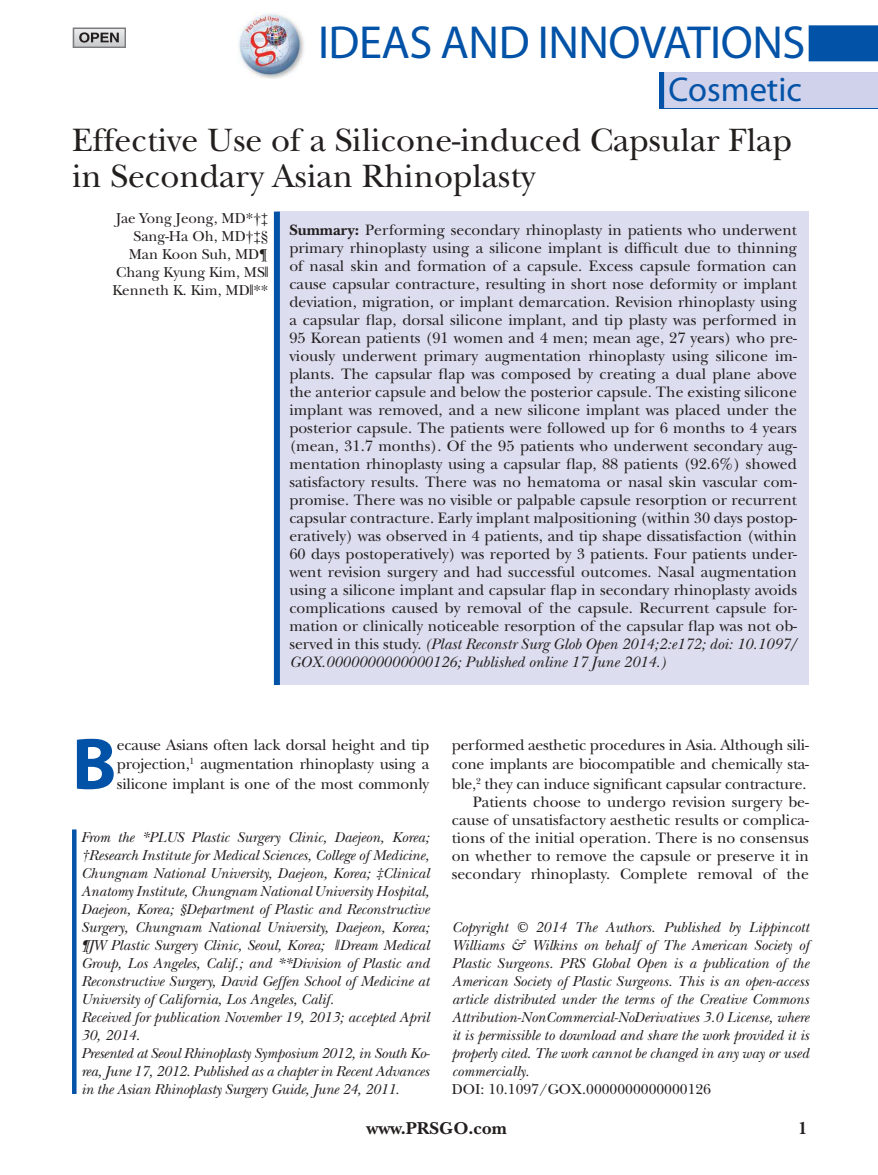
<style>
.page{position:relative;width:878px;height:1175px;background:#fff}
.page>*{position:absolute;margin:0;border:0;box-sizing:border-box;transform-origin:0 0}
.t1{font:700 73.65px "Myriad Pro";color:#0252a7}
.t2{font:46.5px "Myriad Pro";letter-spacing:-.01em;color:#0252a7}
.t3{font:34.5px "Myriad Pro";color:#0252a7}
.t4{font:33.75px/36px "New Baskerville";color:#241f1f}
.t5{font:700 18px "New Baskerville";color:#241f1f}
.t6{font:15.75px/18px "New Baskerville";letter-spacing:-.015em;color:#241f1f;text-align:justify}
.t7{font:italic 15px/18px "New Baskerville";letter-spacing:-.005em;color:#241f1f;text-align:justify}
.t8{font:15px/18px "New Baskerville";color:#241f1f;text-align:right}
.s1{font-family:"Gandhari Unicode"}
.s2{font-weight:700}
.s3{font-style:italic}
</style>
<div class="page">
<img style="left:239px;top:12px;width:66px;height:66px">
<div style="left:73px;top:28px;width:52px;height:20px;border:2px solid #7d7c7e"></div>
<svg style="left:79px;top:32px;width:40px;height:11px"></svg>
<hr style="left:72px;top:829px;width:4px;height:265px;background:#0252a7">
<div style="left:277px;top:212px;width:531px;height:473px;background:#dcddef"></div>
<div style="left:274px;top:212px;width:6px;height:473px;background:#0252a7"></div>
<div style="left:659px;top:72px;width:219px;height:36px;background:#0252a7"></div>
<div style="left:664px;top:72px;width:214px;height:36px;background:#cfd2ea"></div>
<div style="left:808px;top:25px;width:69px;height:36px;background:#0252a7"></div>
<h2 class="t2" style="left:318px;top:14px;width:489px">IDEAS AND INNOVATIONS</h2>
<h3 class="t3" style="left:668px;top:68px;width:135px">COSMETIC</h3>
<h3 class="t4" style="left:72px;top:122px;width:721px">Effective Use of a Silicone-induced Capsular Flap in Secondary Asian Rhinoplasty</h3>
<p class="t8" style="left:112px;top:209px;width:157px">Jae Yong Jeong, MD*†‡<br>Sang-Ha Oh, MD†‡§<br>Man Koon Suh, MD¶<br>Chang Kyung Kim, MS<span class="s1">‖<br></span>Kenneth K. Kim, MD<span class="s1">‖</span>**</p>
<p class="t6" style="left:289px;top:221px;width:509px"><span class="s2">Summary:</span> Performing secondary rhinoplasty in patients who underwent primary rhinoplasty using a silicone implant is difficult due to thinning of nasal skin and formation of a capsule. Excess capsule formation can cause capsular contracture, resulting in short nose deformity or implant deviation, migration, or implant demarcation. Revision rhinoplasty using a capsular flap, dorsal silicone implant, and tip plasty was performed in 95 Korean patients (91 women and 4 men; mean age, 27 years) who pre&shy;viously underwent primary augmentation rhinoplasty using silicone im&shy;plants. The capsular flap was composed by creating a dual plane above the anterior capsule and below the posterior capsule. The existing silicone implant was removed, and a new silicone implant was placed under the posterior capsule. The patients were followed up for 6 months to 4 years (mean, 31.7 months). Of the 95 patients who underwent secondary aug&shy;mentation rhinoplasty using a capsular flap, 88 patients (92.6%) showed satisfactory results. There was no hematoma or nasal skin vascular com&shy;promise. There was no visible or palpable capsule resorption or recurrent capsular contracture. Early implant malpositioning (within 30 days postop&shy;eratively) was observed in 4 patients, and tip shape dissatisfaction (within 60 days postoperatively) was reported by 3 patients. Four patients under&shy;went revision surgery and had successful outcomes. Nasal augmentation using a silicone implant and capsular flap in secondary rhinoplasty avoids complications caused by removal of the capsule. Recurrent capsule for&shy;mation or clinically noticeable resorption of the capsular flap was not ob&shy;served in this study. <span class="s3">(Plast Reconstr Surg Glob Open 2014;2:e172; doi: 10.1097/ GOX.0000000000000126; Published online 17 June 2014.)</span></p>
<h1 class="t1" style="left:72px;top:716px;width:46px">B</h1>
<p class="t6" style="left:117px;top:735px;width:314px;line-height:19.5px">ecause Asians often lack dorsal height and tip projection,<sup>1</sup> augmentation rhinoplasty using a silicone implant is one of the most commonly</p>
<p class="t6" style="left:452px;top:735px;width:359px;line-height:19.5px">performed aesthetic procedures in Asia. Although sili&shy;cone implants are biocompatible and chemically sta&shy;ble,<sup>2</sup> they can induce significant capsular contracture.</p>
<p class="t6" style="left:452px;top:792px;width:359px;text-indent:21px">Patients choose to undergo revision surgery be&shy;cause of unsatisfactory aesthetic results or complica&shy;tions of the initial operation. There is no consensus on whether to remove the capsule or preserve it in secondary rhinoplasty. Complete removal of the</p>
<p class="t7" style="left:452px;top:918px;width:359px">Copyright © 2014 The Authors. Published by Lippincott Williams &amp; Wilkins on behalf of The American Society of Plastic Surgeons. PRS Global Open is a publication of the American Society of Plastic Surgeons. This is an open-access article distributed under the terms of the Creative Commons Attribution-NonCommercial-NoDerivatives 3.0 License, where it is permissible to download and share the work provided it is properly cited. The work cannot be changed in any way or used commercially.</p>
<p class="t8" style="left:452px;top:1080px;width:261px">DOI: 10.1097/GOX.0000000000000126</p>
<p class="t7" style="left:81px;top:828px;width:350px;text-align:left">From the *PLUS Plastic Surgery Clinic, Daejeon, Korea; †Research Institute for Medical Sciences, College of Medicine, Chungnam National University, Daejeon, Korea; ‡Clinical Anatomy Institute, Chungnam National University Hospital, Daejeon, Korea; §Department of Plastic and Reconstructive Surgery, Chungnam National University, Daejeon, Korea; ¶JW Plastic Surgery Clinic, Seoul, Korea; <span class="s1">‖</span>Dream Medical Group, Los Angeles, Calif.; and **Division of Plastic and Reconstructive Surgery, David Geffen School of Medicine at University of California, Los Angeles, Calif.<br>Received for publication November 19, 2013; accepted April 30, 2014.<br>Presented at Seoul Rhinoplasty Symposium 2012, in South Ko&shy;rea, June 17, 2012. Published as a chapter in Recent Advances in the Asian Rhinoplasty Surgery Guide, June 24, 2011.</p>
<p class="t5" style="left:366px;top:1118px;width:142px">www.PRSGO.com</p>
<p class="t5" style="left:798px;top:1118px;width:11px">1</p>
</div>
